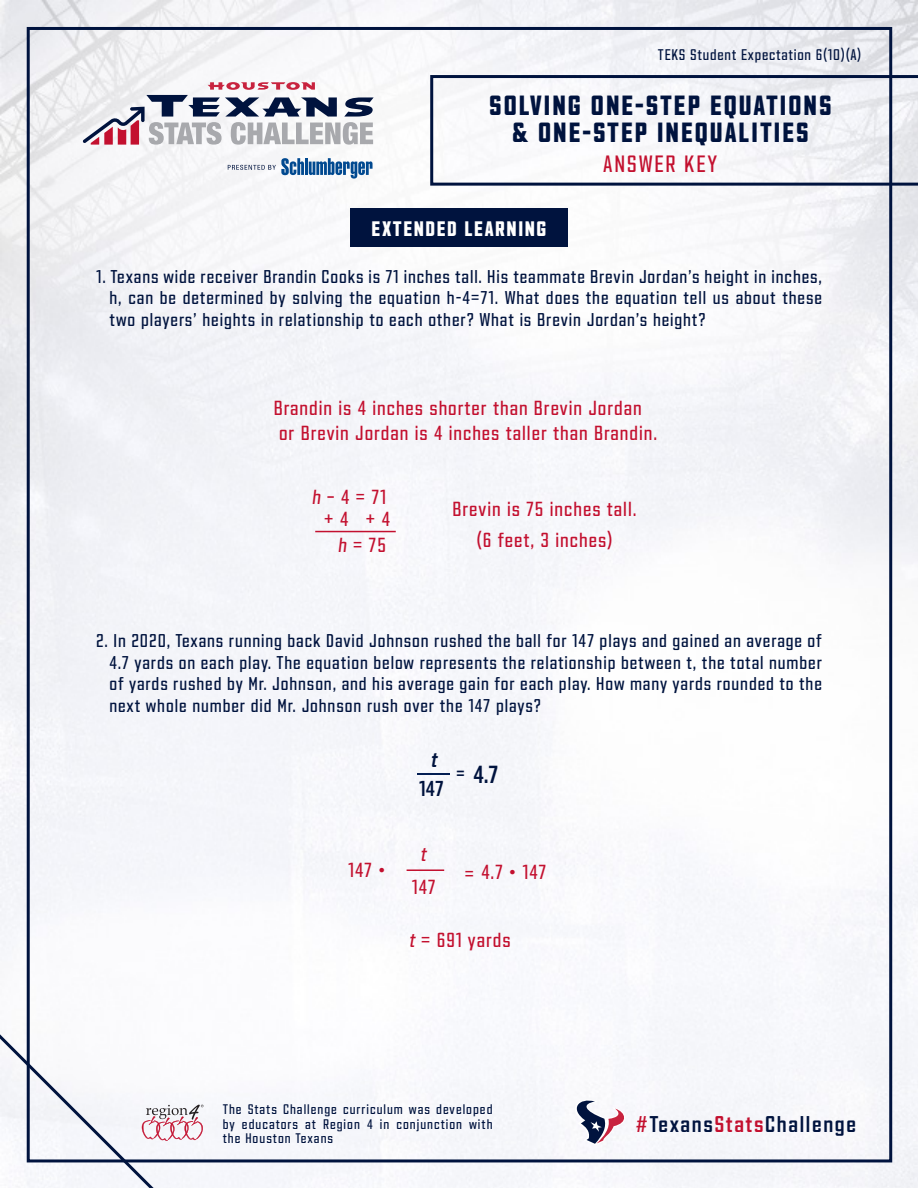
<style>
.page{position:relative;width:918px;height:1188px;background:#fff}
.page>*{position:absolute;margin:0;border:0;box-sizing:border-box;transform-origin:0 0}
.t1{font:700 27px/27px "Tex Sans";letter-spacing:.075em;color:#00133e;text-align:center}
.t2{font:600 24px "Tex Sans";color:#00133e}
.t3{font:500 22.95px "Tex Sans";letter-spacing:.075em;color:#c3102f}
.t4{font:600 22.2px "Tex Sans";letter-spacing:.075em;color:#00133e}
.t5{font:600 21px "Tex Sans";color:#00133e}
.t6{font:italic 600 21px "Tex Sans";color:#00133e}
.t7{font:700 20.4px "Tex Sans";letter-spacing:.075em;color:#fff}
.t8{font:500 19.8px/25.5px "Tex Sans";letter-spacing:.05em;color:#c3102f}
.t9{font:italic 500 19.8px "Tex Sans";color:#c3102f}
.t10{font:500 18px/21.6px "Tex Sans";letter-spacing:.05em;color:#00133e;text-align:justify}
.t11{font:500 15px "Tex Sans";letter-spacing:.05em;color:#00133e}
.t12{font:500 13.5px/15px "Tex Sans";letter-spacing:.075em;color:#00133e}
.s1{font-size:18px}
.s2{font-style:italic}
.s3{color:#c3102f}
</style>
<div class="page">
<img style="left:0;top:1px;width:918px;height:1187px">
<svg style="left:0;top:979px;width:206px;height:209px"></svg>
<svg style="left:83px;top:82px;width:291px;height:63px"></svg>
<svg style="left:228px;top:158px;width:145px;height:21px"></svg>
<svg style="left:430px;top:75px;width:488px;height:111px"></svg>
<svg style="left:575px;top:1099px;width:50px;height:46px"></svg>
<div style="left:350px;top:208px;width:218px;height:38px;background:#00133e"></div>
<hr style="left:315px;top:531px;width:81px;height:1px;background:#c3102f">
<hr style="left:407px;top:869px;width:37px;height:2px;background:#c3102f">
<hr style="left:417px;top:773px;width:32px;height:2px;background:#031e53">
<p class="t11" style="left:658px;top:46px;width:205px">TEKS Student Expectation 6(10)(A)</p>
<p class="t1" style="left:489px;top:91px;width:344px">SOLVING ONE-STEP EQUATIONS &amp; ONE-STEP INEQUALITIES</p>
<p class="t3" style="left:603px;top:151px;width:116px">ANSWER KEY</p>
<p class="t7" style="left:372px;top:217px;width:176px">EXTENDED LEARNING</p>
<p class="t10" style="left:110px;top:265px;width:714px;text-indent:-14px">1. Texans wide receiver Brandin Cooks is 71 inches tall. His teammate Brevin Jordan’s height in inches, h, can be determined by solving the equation h-4=71. What does the equation tell us about these two players’ heights in relationship to each other? What is Brevin Jordan’s height?</p>
<p class="t8" style="left:274px;top:395px;width:385px">Brandin is 4 inches shorter than Brevin Jordan or Brevin Jordan is 4 inches taller than Brandin.</p>
<p class="t8" style="left:312px;top:484px;width:76px">h – 4 = 71</p>
<p class="t8" style="left:338px;top:532px;width:50px">h = 75</p>
<p class="t8" style="left:324px;top:506px;width:68px">+ 4 + 4</p>
<p class="t8" style="left:453px;top:496px;width:186px">Brevin is 75 inches tall.</p>
<p class="t8" style="left:476px;top:527px;width:138px">(6 feet, 3 inches)</p>
<p class="t10" style="left:110px;top:630px;width:714px;text-indent:-14px">2. In 2020, Texans running back David Johnson rushed the ball for 147 plays and gained an average of 4.7 yards on each play. The equation below represents the relationship between t, the total number of yards rushed by Mr. Johnson, and his average gain for each play. How many yards rounded to the next whole number did Mr. Johnson rush over the 147 plays?</p>
<p class="t8" style="left:348px;top:857px;width:39px">147 •</p>
<p class="t6" style="left:430px;top:748px;width:12px">t</p>
<p class="t5" style="left:419px;top:777px;width:26px">147</p>
<p class="t2" style="left:456px;top:761px;width:44px"><span class="s1">=</span> 4.7</p>
<p class="t9" style="left:420px;top:844px;width:11px">t</p>
<p class="t8" style="left:412px;top:874px;width:26px">147</p>
<p class="t8" style="left:464px;top:859px;width:84px">= 4.7 • 147</p>
<p class="t8" style="left:408px;top:927px;width:104px"><span class="s2">t</span> = 691 yards</p>
<p class="t12" style="left:223px;top:1102px;width:271px">The Stats Challenge curriculum was developed by educators at Region 4 in conjunction with</p>
<p class="t12" style="left:223px;top:1130px;width:112px">the Houston Texans</p>
<p class="t4" style="left:636px;top:1111px;width:222px"><span class="s3">#</span>Texans<span class="s3">Stats</span>Challenge</p>
</div>
